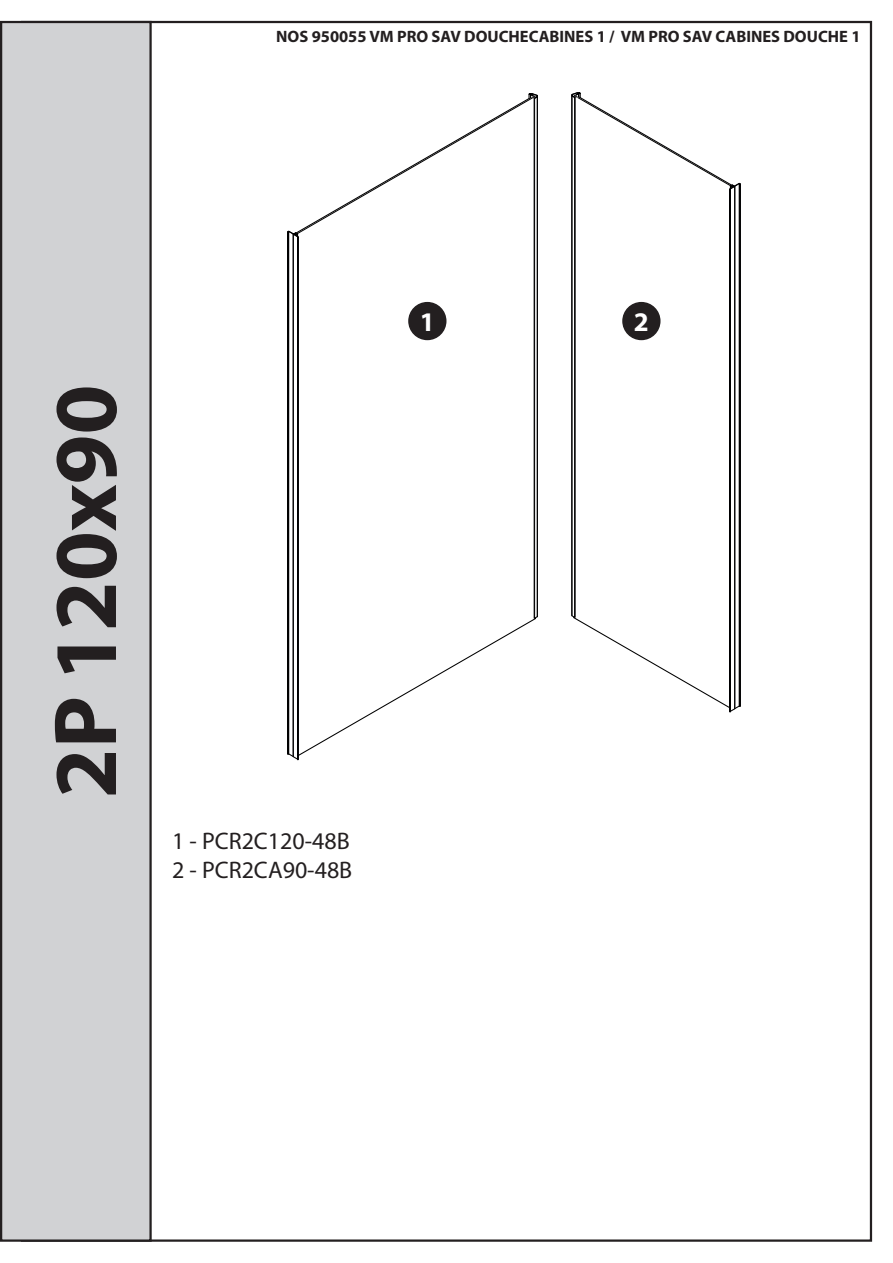
<style>
.page{position:relative;width:893px;height:1263px;background:#fff}
.page>*{position:absolute;margin:0;border:0;box-sizing:border-box;transform-origin:0 0}
.t1{font:700 90px "Myriad Pro";color:#231f20}
.t2{font:700 27px "Myriad Pro";color:#fff}
.t3{font:24px "Myriad Pro";color:#231f20}
.t4{font:700 16.5px "Myriad Pro";color:#231f20}
</style>
<div class="page">
<div style="left:1px;top:22px;width:150px;height:1218px;background:#d1d2d4"></div>
<div style="left:0;top:21px;width:152px;height:1221px;border:2px solid #231f20"></div>
<svg style="left:571px;top:92px;width:170px;height:621px"></svg>
<svg style="left:287px;top:93px;width:251px;height:668px"></svg>
<div style="left:409px;top:303px;width:37px;height:36px;background:#231f20;border-radius:50%"></div>
<div style="left:408px;top:302px;width:38px;height:38px;border:2px solid #231f20;border-radius:50%"></div>
<div style="left:623px;top:303px;width:37px;height:36px;background:#231f20;border-radius:50%"></div>
<div style="left:622px;top:302px;width:38px;height:38px;border:2px solid #231f20;border-radius:50%"></div>
<p class="t4" style="left:276px;top:25px;width:586px">NOS 950055 VM PRO SAV DOUCHECABINES 1 / VM PRO SAV CABINES DOUCHE 1</p>
<h1 class="t1" style="left:27px;top:798px;width:415px;rotate:-90deg">2P 120x90</h1>
<p class="t3" style="left:172px;top:826px;width:179px">1 - PCR2C120-48B</p>
<p class="t3" style="left:172px;top:855px;width:182px">2 - PCR2CA90-48B</p>
<p class="t2" style="left:420px;top:304px;width:16px">1</p>
<p class="t2" style="left:634px;top:304px;width:16px">2</p>
</div>
